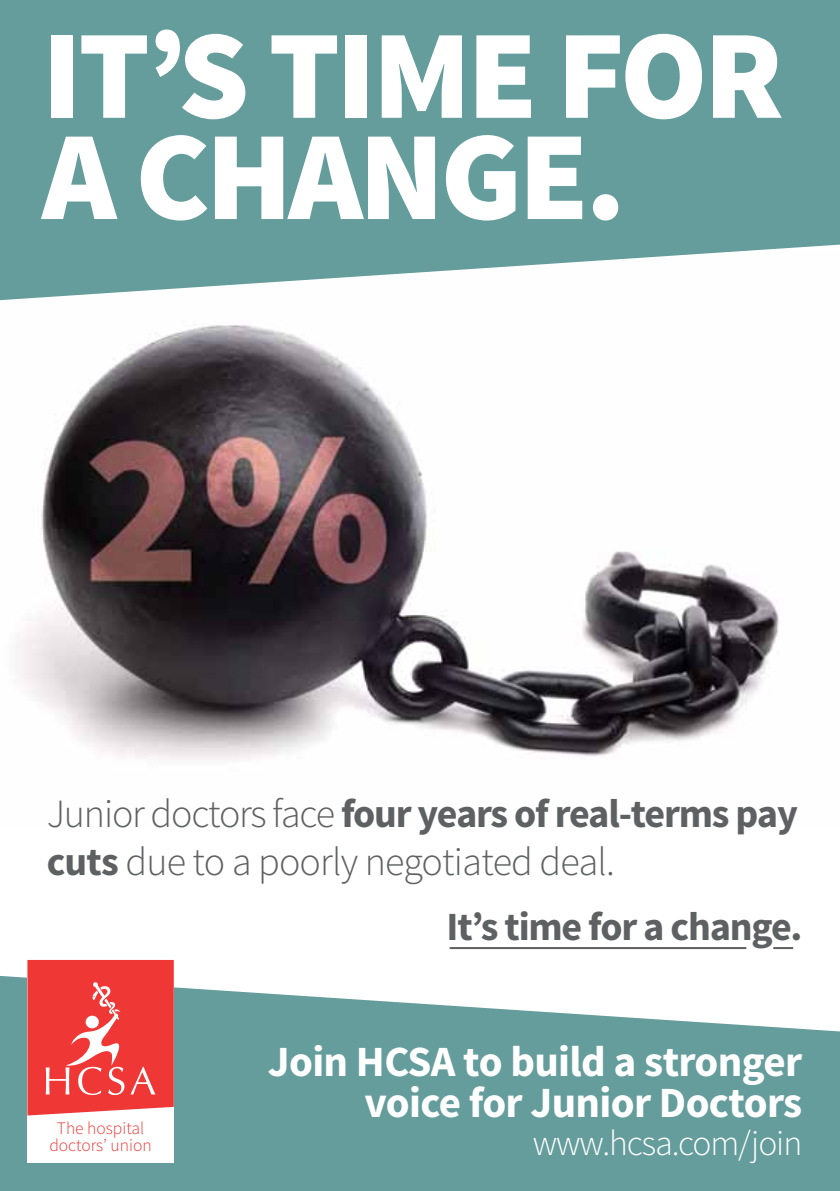
<style>
.page{position:relative;width:840px;height:1191px;background:#fff}
.page>*{position:absolute;margin:0;border:0;box-sizing:border-box;transform-origin:0 0}
.t1{font:900 126.8px/101.2px "Source Sans Pro";letter-spacing:-.03em;color:#fff}
.t2{font:700 43px/40.6px "Source Sans Pro";letter-spacing:-.015em;color:#fff;text-align:right}
.t3{font:300 40px/48px "Source Sans Pro";letter-spacing:-.02em;color:#5f6062}
.t4{font:700 40px "Source Sans Pro";letter-spacing:-.03em;color:#5f6062}
.t5{font:300 35.6px "Source Sans Pro";letter-spacing:-.03em;color:#fff}
.t6{font:300 17.4px/17.4px "Source Sans Pro";color:#ef3836;text-align:center}
.s1{font-weight:700}
</style>
<div class="page">
<svg style="left:0;top:976px;width:839px;height:215px;background:#7baaaa"></svg>
<img style="left:0;top:300px;width:780px;height:460px">
<svg style="left:0;top:0;width:839px;height:300px;background:#73a5a5"></svg>
<svg style="left:27px;top:960px;width:147px;height:202px"></svg>
<hr style="left:449px;top:947px;width:297px;height:2px;background:#5f6062">
<hr style="left:772px;top:947px;width:20px;height:2px;background:#5f6062">
<h1 class="t1" style="left:42px;top:31px;width:742px">IT’S TIME FOR<br>A CHANGE.</h1>
<p class="t3" style="left:47px;top:789px;width:752px">Junior doctors face <span class="s1">four years of real-terms pay cuts</span> due to a poorly negotiated deal.</p>
<p class="t4" style="left:446px;top:901px;width:357px">It’s time for a change.</p>
<p class="t6" style="left:49px;top:1119px;width:104px">The hospital doctors’ union</p>
<p class="t2" style="left:268px;top:1042px;width:535px">Join HCSA to build a stronger voice for Junior Doctors</p>
<p class="t5" style="left:532px;top:1121px;width:271px">www.hcsa.com/join</p>
</div>
